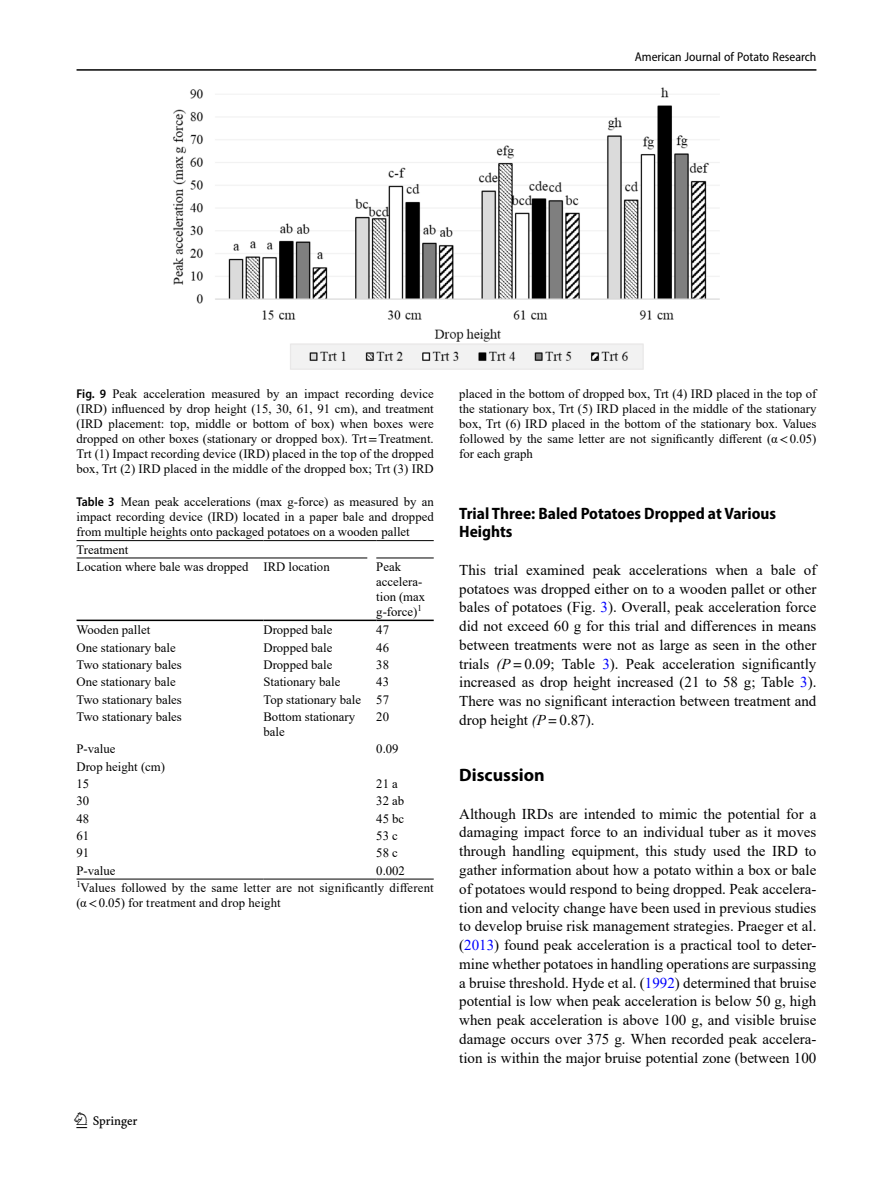
<style>
.page{position:relative;width:893px;height:1187px;background:#fff}
.page>*{position:absolute;margin:0;border:0;box-sizing:border-box;transform-origin:0 0}
.t1{font:22.5px "Springnew";color:#000}
.Head_1{font:700 18px "Myriad Pro";color:#000}
.Head_2{font:700 semi-condensed 16.5px/18.8px "Myriad Pro";color:#000}
.Body_Text{font:15px/18.8px "Times New Roman";color:#000;text-align:justify}
.Figure_Caption{font:12.75px/15px "Times New Roman";color:#000;text-align:justify}
.Table_Body{font:12.75px/15px "Times New Roman";color:#000}
.Table_Caption{font:12.75px/15px "Times New Roman";color:#000;text-align:justify}
.Table_Footnote{font:12.75px/15px "Times New Roman";letter-spacing:.01em;color:#000}
.Table_Head{font:12.75px/15px "Times New Roman";color:#000}
.t2{font:semi-condensed 12.75px "Myriad Pro";color:#000}
.Table_Head_Bridge_Ru{font:12.75px "Times New Roman";color:#000}
.s1{font-family:"Myriad Pro";font-weight:600;font-stretch:semi-condensed}
.s2{font-family:"STIX"}
.s3{color:#00f}
.s4{font-style:italic}
.s5{font-family:"STIX";font-style:italic}
</style>
<div class="page">
<hr style="left:77px;top:69px;width:739px;height:2px;background:#000">
<hr style="left:376px;top:540px;width:58px;height:1px;background:#000">
<hr style="left:77px;top:619px;width:186px;height:2px;background:#000">
<hr style="left:263px;top:619px;width:113px;height:2px;background:#000">
<hr style="left:376px;top:557px;width:58px;height:1px;background:#000">
<hr style="left:376px;top:619px;width:58px;height:2px;background:#000">
<hr style="left:376px;top:878px;width:58px;height:1px;background:#000">
<hr style="left:77px;top:878px;width:186px;height:1px;background:#000">
<hr style="left:263px;top:878px;width:113px;height:1px;background:#000">
<hr style="left:77px;top:540px;width:186px;height:1px;background:#000">
<hr style="left:263px;top:540px;width:113px;height:1px;background:#000">
<hr style="left:77px;top:557px;width:290px;height:1px;background:#000">
<img style="left:173px;top:87px;width:547px;height:283px">
<p class="t2" style="left:635px;top:49px;width:183px">American Journal of Potato Research</p>
<p class="Figure_Caption" style="left:77px;top:385px;width:359px"><span class="s1">Fig. 9</span> Peak acceleration measured by an impact recording device (IRD) influenced by drop height (15, 30, 61, 91 cm), and treatment (IRD placement: top, middle or bottom of box) when boxes were dropped on other boxes (stationary or dropped box). Trt<span class="s2">=</span>Treatment.<br>Trt (1) Impact recording device (IRD) placed in the top of the dropped box, Trt (2) IRD placed in the middle of the dropped box; Trt (3) IRD</p>
<p class="Figure_Caption" style="left:459px;top:385px;width:359px">placed in the bottom of dropped box, Trt (4) IRD placed in the top of the stationary box, Trt (5) IRD placed in the middle of the stationary box, Trt (6) IRD placed in the bottom of the stationary box. Values followed by the same letter are not significantly different (α<span class="s2">&lt;</span>0.05) for each graph</p>
<p class="Table_Caption" style="left:77px;top:494px;width:359px"><span class="s1">Table 3</span> Mean peak accelerations (max g-force) as measured by an impact recording device (IRD) located in a paper bale and dropped from multiple heights onto packaged potatoes on a wooden pallet</p>
<p class="Table_Head_Bridge_Ru" style="left:77px;top:540px;width:53px">Treatment</p>
<p class="Table_Head" style="left:77px;top:559px;width:174px">Location where bale was dropped</p>
<p class="Table_Head" style="left:263px;top:559px;width:68px">IRD location</p>
<p class="Table_Head" style="left:376px;top:559px;width:50px">Peak accelera&shy;tion (max g-force)<sup>1</sup></p>
<p class="Table_Body" style="left:77px;top:622px;width:75px">Wooden pallet</p>
<p class="Table_Body" style="left:263px;top:622px;width:71px">Dropped bale</p>
<p class="Table_Body" style="left:376px;top:622px;width:14px">47</p>
<p class="Table_Body" style="left:77px;top:639px;width:101px">One stationary bale</p>
<p class="Table_Body" style="left:263px;top:639px;width:71px">Dropped bale</p>
<p class="Table_Body" style="left:376px;top:639px;width:14px">46</p>
<p class="Table_Body" style="left:77px;top:656px;width:107px">Two stationary bales</p>
<p class="Table_Body" style="left:263px;top:656px;width:71px">Dropped bale</p>
<p class="Table_Body" style="left:376px;top:656px;width:14px">38</p>
<p class="Table_Body" style="left:77px;top:674px;width:101px">One stationary bale</p>
<p class="Table_Body" style="left:263px;top:674px;width:78px">Stationary bale</p>
<p class="Table_Body" style="left:376px;top:674px;width:14px">43</p>
<p class="Table_Body" style="left:77px;top:691px;width:107px">Two stationary bales</p>
<p class="Table_Body" style="left:263px;top:691px;width:99px">Top stationary bale</p>
<p class="Table_Body" style="left:376px;top:691px;width:14px">57</p>
<p class="Table_Body" style="left:77px;top:708px;width:107px">Two stationary bales</p>
<p class="Table_Body" style="left:263px;top:708px;width:93px">Bottom stationary bale</p>
<p class="Table_Body" style="left:376px;top:708px;width:14px">20</p>
<p class="Table_Body" style="left:77px;top:741px;width:40px">P-value</p>
<p class="Table_Body" style="left:376px;top:741px;width:24px">0.09</p>
<p class="Table_Body" style="left:77px;top:758px;width:90px">Drop height (cm)</p>
<p class="Table_Body" style="left:77px;top:775px;width:14px">15</p>
<p class="Table_Body" style="left:376px;top:775px;width:23px">21 a</p>
<p class="Table_Body" style="left:77px;top:793px;width:14px">30</p>
<p class="Table_Body" style="left:376px;top:793px;width:29px">32 ab</p>
<p class="Table_Body" style="left:77px;top:810px;width:14px">48</p>
<p class="Table_Body" style="left:376px;top:810px;width:29px">45 bc</p>
<p class="Table_Body" style="left:77px;top:827px;width:14px">61</p>
<p class="Table_Body" style="left:376px;top:827px;width:23px">53 c</p>
<p class="Table_Body" style="left:77px;top:845px;width:14px">91</p>
<p class="Table_Body" style="left:376px;top:845px;width:23px">58 c</p>
<p class="Table_Body" style="left:77px;top:862px;width:40px">P-value</p>
<p class="Table_Body" style="left:376px;top:862px;width:30px">0.002</p>
<p class="Table_Footnote" style="left:77px;top:879px;width:359px"><sup>1</sup>Values followed by the same letter are not significantly different (α<span class="s2">&lt;</span>0.05) for treatment and drop height</p>
<h1 class="t1" style="left:77px;top:1107px;width:63px">1 3</h1>
<p class="Head_2" style="left:459px;top:503px;width:318px">Trial Three: Baled Potatoes Dropped at Various<br>Heights</p>
<p class="Body_Text" style="left:459px;top:560px;width:359px">This trial examined peak accelerations when a bale of potatoes was dropped either on to a wooden pallet or other bales of potatoes (Fig. <span class="s3">3</span>). Overall, peak acceleration force did not exceed 60 g for this trial and differences in means between treatments were not as large as seen in the other trials <span class="s4">(P</span><span class="s5">=</span>0.09; Table <span class="s3">3</span>). Peak acceleration significantly increased as drop height increased (21 to 58 g; Table <span class="s3">3</span>).<br>There was no significant interaction between treatment and drop height <span class="s4">(P</span><span class="s5">=</span>0.87).</p>
<p class="Head_1" style="left:459px;top:763px;width:87px">Discussion</p>
<p class="Body_Text" style="left:459px;top:803px;width:359px">Although IRDs are intended to mimic the potential for a damaging impact force to an individual tuber as it moves through handling equipment, this study used the IRD to gather information about how a potato within a box or bale of potatoes would respond to being dropped. Peak accelera&shy;tion and velocity change have been used in previous studies to develop bruise risk management strategies. Praeger et al. (<span class="s3">2013</span>) found peak acceleration is a practical tool to deter&shy;mine whether potatoes in handling operations are surpassing a bruise threshold. Hyde et al. (<span class="s3">1992</span>) determined that bruise potential is low when peak acceleration is below 50 g, high when peak acceleration is above 100 g, and visible bruise damage occurs over 375 g. When recorded peak accelera&shy;tion is within the major bruise potential zone (between 100</p>
</div>
